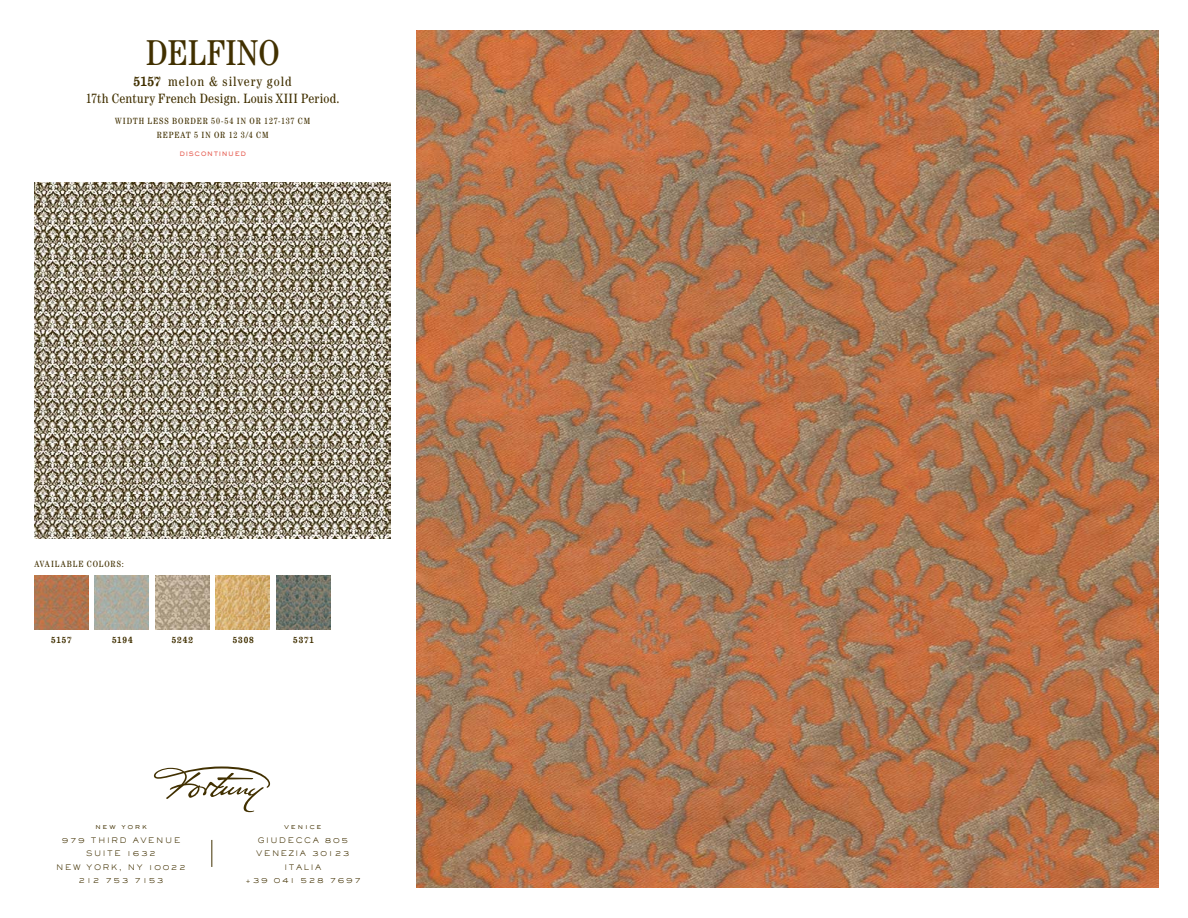
<style>
.page{position:relative;width:1188px;height:918px;background:#fff}
.page>*{position:absolute;margin:0;border:0;box-sizing:border-box;transform-origin:0 0}
.t1{font:condensed 36px "Century Std";color:#413000}
.t2{font:condensed 13.5px/16.2px "Century Std";letter-spacing:.03em;color:#413000;text-align:center}
.t3{font:condensed 9px/13.8px "Century Std";letter-spacing:.1em;color:#413000;text-align:center}
.t4{font:9px "Clarendon MT Std";letter-spacing:.1em;color:#413000}
.t5{font:300 7.5px/13.5px "Sackers Gothic Std";letter-spacing:.21em;color:#413000;text-align:center}
.t6{font:800 6px "Sackers Gothic Std";letter-spacing:.105em;color:#e65f54}
.s1{font-family:"Clarendon MT Std";font-stretch:normal}
</style>
<div class="page">
<svg style="left:154px;top:766px;width:116px;height:46px"></svg>
<svg style="left:212px;top:840px;width:1px;height:27px"></svg>
<img style="left:416px;top:30px;width:742px;height:858px">
<img style="left:34px;top:183px;width:357px;height:356px">
<img style="left:35px;top:575px;width:54px;height:54px">
<img style="left:95px;top:575px;width:54px;height:54px">
<img style="left:155px;top:575px;width:54px;height:54px">
<img style="left:216px;top:575px;width:54px;height:54px">
<img style="left:276px;top:575px;width:54px;height:54px">
<h1 class="t1" style="left:146px;top:31px;width:136px">DELFINO</h1>
<h2 class="t2" style="left:86px;top:73px;width:255px"><span class="s1">5157</span> melon &amp; silvery gold<br>17th Century French Design. Louis XIII Period.</h2>
<p class="t3" style="left:115px;top:114px;width:197px">WIDTH LESS BORDER 50-54 in or 127-137 cm<br>REPEAT 5 in or 12 3/4 cm</p>
<p class="t6" style="left:179px;top:150px;width:67px">DISCONTINUED</p>
<p class="t3" style="left:34px;top:557px;width:17px">Available</p>
<p class="t3" style="left:87px;top:557px;width:39px">COLORS:</p>
<p class="t4" style="left:51px;top:635px;width:22px">5157</p>
<p class="t4" style="left:112px;top:635px;width:22px">5194</p>
<p class="t4" style="left:172px;top:635px;width:22px">5242</p>
<p class="t4" style="left:233px;top:635px;width:22px">5308</p>
<p class="t4" style="left:293px;top:635px;width:22px">5371</p>
<p class="t5" style="left:56px;top:820px;width:131px">new york<br>979 THIRD AVENUE<br>SUITE 1632<br>NEW YORK, NY 10022<br>212 753 7153</p>
<p class="t5" style="left:245px;top:820px;width:118px">venice<br>GIUDECCA 805<br>VENEZIA 30123<br>ITALIA<br>+39 041 528 7697</p>
</div>
